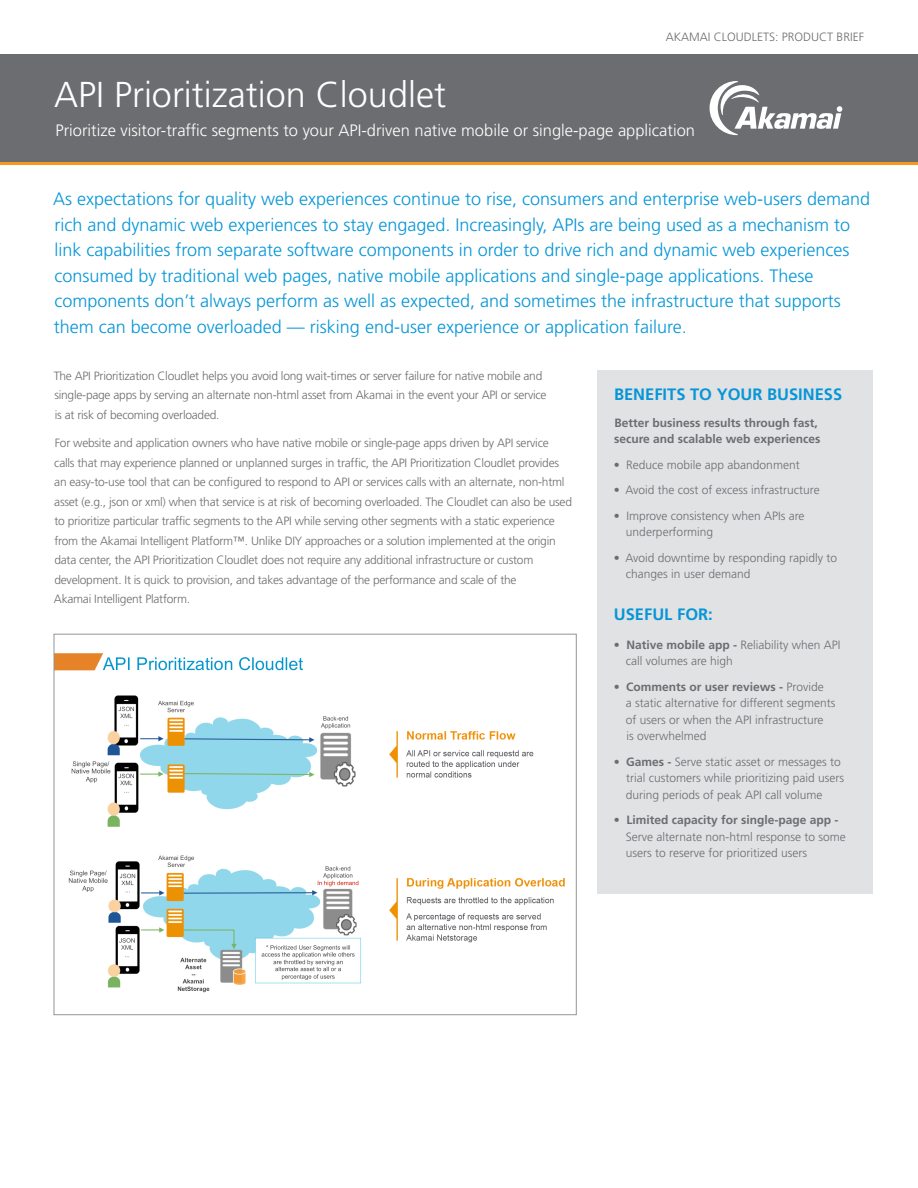
<style>
.page{position:relative;width:918px;height:1188px;background:#fff}
.page>*{position:absolute;margin:0;border:0;box-sizing:border-box;transform-origin:0 0}
.body_copy_white{font:300 36px "Frutiger";color:#fff}
.Intro_Paragraph{font:300 18px/25.5px "Frutiger";color:#0696d7}
.body_copy_white-2{font:300 16.5px "Frutiger LT Std";color:#fff}
.Benefits_Header{font:700 16.5px "Frutiger";color:#0696d7}
.body_copy_bold_blue{font:300 12px/19.5px "Frutiger";letter-spacing:-.02em;color:#6c6d70}
.body_copy_bold_blue-2{font:300 12px/16.5px "Frutiger";color:#6c6d70}
.Benefits_Header-2{font:700 12px/16.5px "Frutiger";color:#6c6d70}
.Hybrid_WAN_Solutions{font:300 12px "Frutiger";color:#6c6d70}
.s1{font-weight:700}
</style>
<div class="page">
<img style="left:56px;top:653px;width:509px;height:340px">
<div style="left:0;top:54px;width:918px;height:108px;background:#6c6d70"></div>
<hr style="left:0;top:162px;width:918px;height:3px;background:#f7971d">
<div style="left:598px;top:370px;width:275px;height:523px;background:#e1e2e4"></div>
<svg style="left:710px;top:81px;width:132px;height:54px"></svg>
<p class="Hybrid_WAN_Solutions" style="left:666px;top:30px;width:200px">AKAMAI CLOUDLETS: PRODUCT BRIEF</p>
<p class="body_copy_white" style="left:54px;top:74px;width:394px">API Prioritization Cloudlet</p>
<p class="body_copy_white-2" style="left:56px;top:121px;width:641px">Prioritize visitor-traffic segments to your API-driven native mobile or single-page application</p>
<p class="Intro_Paragraph" style="left:53px;top:186px;width:819px">As expectations for quality web experiences continue to rise, consumers and enterprise web-users demand rich and dynamic web experiences to stay engaged. Increasingly, APIs are being used as a mechanism to link capabilities from separate software components in order to drive rich and dynamic web experiences consumed by traditional web pages, native mobile applications and single-page applications. These components don’t always perform as well as expected, and sometimes the infrastructure that supports them can become overloaded — risking end-user experience or application failure.</p>
<p class="body_copy_bold_blue" style="left:54px;top:366px;width:494px">The API Prioritization Cloudlet helps you avoid long wait-times or server failure for native mobile and single-page apps by serving an alternate non-html asset from Akamai in the event your API or service is at risk of becoming overloaded.</p>
<p class="body_copy_bold_blue" style="left:54px;top:433px;width:520px">For website and application owners who have native mobile or single-page apps driven by API service<br>calls that may experience planned or unplanned surges in traffic, the API Prioritization Cloudlet provides an easy-to-use tool that can be configured to respond to API or services calls with an alternate, non-html asset (e.g., json or xml) when that service is at risk of becoming overloaded. The Cloudlet can also be used to prioritize particular traffic segments to the API while serving other segments with a static experience from the Akamai Intelligent Platform™. Unlike DIY approaches or a solution implemented at the origin data center, the API Prioritization Cloudlet does not require any additional infrastructure or custom development. It is quick to provision, and takes advantage of the performance and scale of the<br>Akamai Intelligent Platform.</p>
<p class="Benefits_Header" style="left:614px;top:384px;width:230px">BENEFITS TO YOUR BUSINESS</p>
<p class="Benefits_Header-2" style="left:614px;top:414px;width:208px">Better business results through fast, secure and scalable web experiences</p>
<p class="body_copy_bold_blue-2" style="left:614px;top:457px;width:187px">• Reduce mobile app abandonment</p>
<p class="body_copy_bold_blue-2" style="left:614px;top:482px;width:207px">• Avoid the cost of excess infrastructure</p>
<p class="body_copy_bold_blue-2" style="left:626px;top:508px;width:180px;text-indent:-12px">• Improve consistency when APIs are underperforming</p>
<p class="body_copy_bold_blue-2" style="left:626px;top:550px;width:213px;text-indent:-12px">• Avoid downtime by responding rapidly to changes in user demand</p>
<p class="Benefits_Header" style="left:614px;top:605px;width:101px">USEFUL FOR:</p>
<p class="body_copy_bold_blue-2" style="left:626px;top:637px;width:216px;text-indent:-12px"><span class="s1">• Native mobile app -</span> Reliability when API call volumes are high</p>
<p class="body_copy_bold_blue-2" style="left:626px;top:679px;width:211px;text-indent:-12px"><span class="s1">• Comments or user reviews -</span> Provide<br>a static alternative for different segments of users or when the API infrastructure<br>is overwhelmed</p>
<p class="body_copy_bold_blue-2" style="left:626px;top:754px;width:220px;text-indent:-12px"><span class="s1">• Games -</span> Serve static asset or messages to trial customers while prioritizing paid users during periods of peak API call volume</p>
<p class="body_copy_bold_blue-2" style="left:626px;top:812px;width:222px;text-indent:-12px"><span class="s1">• Limited capacity for single-page app -<br></span>Serve alternate non-html response to some users to reserve for prioritized users</p>
</div>
